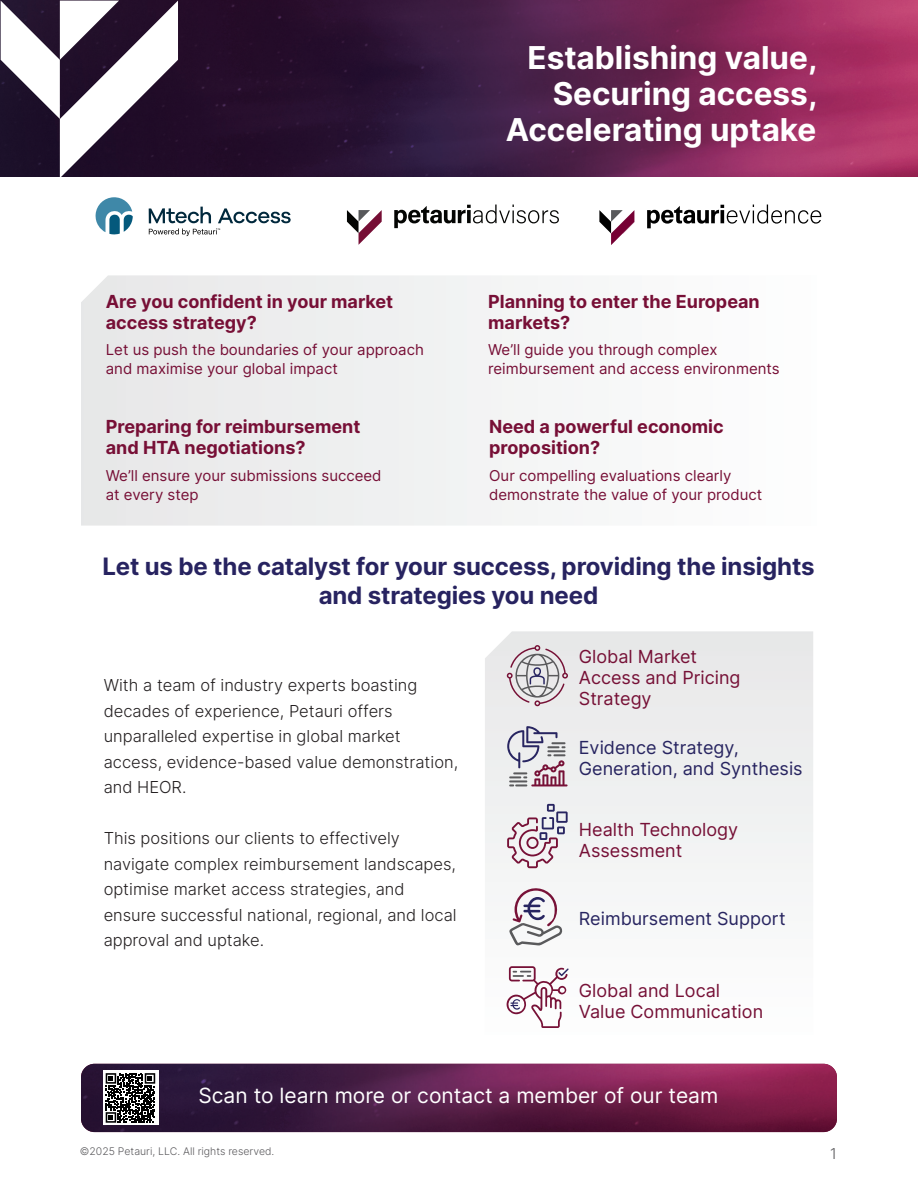
<style>
.page{position:relative;width:918px;height:1188px;background:#fff}
.page>*{position:absolute;margin:0;border:0;box-sizing:border-box;transform-origin:0 0}
.t1{font:700 31.5px "Inter";color:#fff}
.t2{font:700 24px/28.5px "Inter";letter-spacing:-.005em;color:#272360;text-align:center}
.t3{font:21px "Inter";color:#fff}
.t4{font:700 18px/21px "Inter";color:#770f36}
.t5{font:18px/21px "Inter";color:#761036}
.t6{font:18px/21px "Inter";color:#272460}
.t7{font:300 16.5px/25.5px "Inter";color:#231f20}
.t8{font:15px/19.5px "Inter";color:#770f36}
.t9{font:300 15px "Inter";color:#5a595c}
.t10{font:300 10.5px "Inter";color:#5a595c}
</style>
<div class="page">
<div style="left:81px;top:275px;width:457px;height:251px;background:#edeeee"></div>
<div style="left:485px;top:631px;width:328px;height:251px;background:#edeeee"></div>
<img style="left:0;top:0;width:918px;height:176px">
<svg style="left:347px;top:210px;width:35px;height:35px"></svg>
<svg style="left:394px;top:205px;width:165px;height:23px"></svg>
<svg style="left:95px;top:197px;width:38px;height:38px"></svg>
<svg style="left:149px;top:207px;width:142px;height:29px"></svg>
<svg style="left:509px;top:888px;width:54px;height:58px"></svg>
<svg style="left:506px;top:966px;width:63px;height:62px"></svg>
<svg style="left:507px;top:804px;width:61px;height:64px"></svg>
<svg style="left:507px;top:726px;width:61px;height:61px"></svg>
<svg style="left:507px;top:645px;width:61px;height:62px"></svg>
<img style="left:81px;top:1064px;width:756px;height:68px">
<svg style="left:1px;top:1px;width:177px;height:176px"></svg>
<svg style="left:599px;top:210px;width:35px;height:35px"></svg>
<svg style="left:647px;top:205px;width:174px;height:23px"></svg>
<div style="left:104px;top:1071px;width:54px;height:54px;background:linear-gradient(to right,#fff,#fff)"></div>
<svg style="left:106px;top:1073px;width:49px;height:50px"></svg>
<p class="t4" style="left:106px;top:290px;width:289px">Are you confident in your market access strategy?</p>
<p class="t8" style="left:106px;top:339px;width:320px">Let us push the boundaries of your approach and maximise your global impact</p>
<p class="t4" style="left:106px;top:416px;width:256px">Preparing for reimbursement and HTA negotiations?</p>
<p class="t8" style="left:106px;top:465px;width:277px">We’ll ensure your submissions succeed at every step</p>
<p class="t1" style="left:527px;top:35px;width:292px">Establishing value,</p>
<p class="t1" style="left:553px;top:71px;width:266px">Securing access,</p>
<p class="t1" style="left:506px;top:107px;width:312px">Accelerating uptake</p>
<p class="t4" style="left:488px;top:290px;width:273px">Planning to enter the European markets?</p>
<p class="t8" style="left:488px;top:339px;width:293px">We’ll guide you through complex reimbursement and access environments</p>
<p class="t4" style="left:489px;top:416px;width:236px">Need a powerful economic proposition?</p>
<p class="t8" style="left:489px;top:465px;width:275px">Our compelling evaluations clearly demonstrate the value of your product</p>
<p class="t2" style="left:102px;top:552px;width:714px">Let us be the catalyst for your success, providing the insights and strategies you need</p>
<p class="t7" style="left:104px;top:672px;width:356px">With a team of industry experts boasting decades of experience, Petauri offers unparalleled expertise in global market access, evidence-based value demonstration, and HEOR.</p>
<p class="t7" style="left:104px;top:825px;width:354px">This positions our clients to effectively navigate complex reimbursement landscapes, optimise market access strategies, and ensure successful national, regional, and local approval and uptake.</p>
<p class="t5" style="left:579px;top:645px;width:163px">Global Market<br>Access and Pricing<br>Strategy</p>
<p class="t6" style="left:579px;top:737px;width:225px">Evidence Strategy,<br>Generation, and Synthesis</p>
<p class="t5" style="left:579px;top:819px;width:161px">Health Technology<br>Assessment</p>
<p class="t6" style="left:579px;top:908px;width:208px">Reimbursement Support</p>
<p class="t5" style="left:579px;top:979px;width:186px">Global and Local<br>Value Communication</p>
<p class="t3" style="left:199px;top:1080px;width:521px">Scan to learn more or contact a member of our team</p>
<p class="t10" style="left:80px;top:1143px;width:196px">©2025 Petauri, LLC. All rights reserved.</p>
<p class="t9" style="left:830px;top:1143px;width:8px">1</p>
</div>
